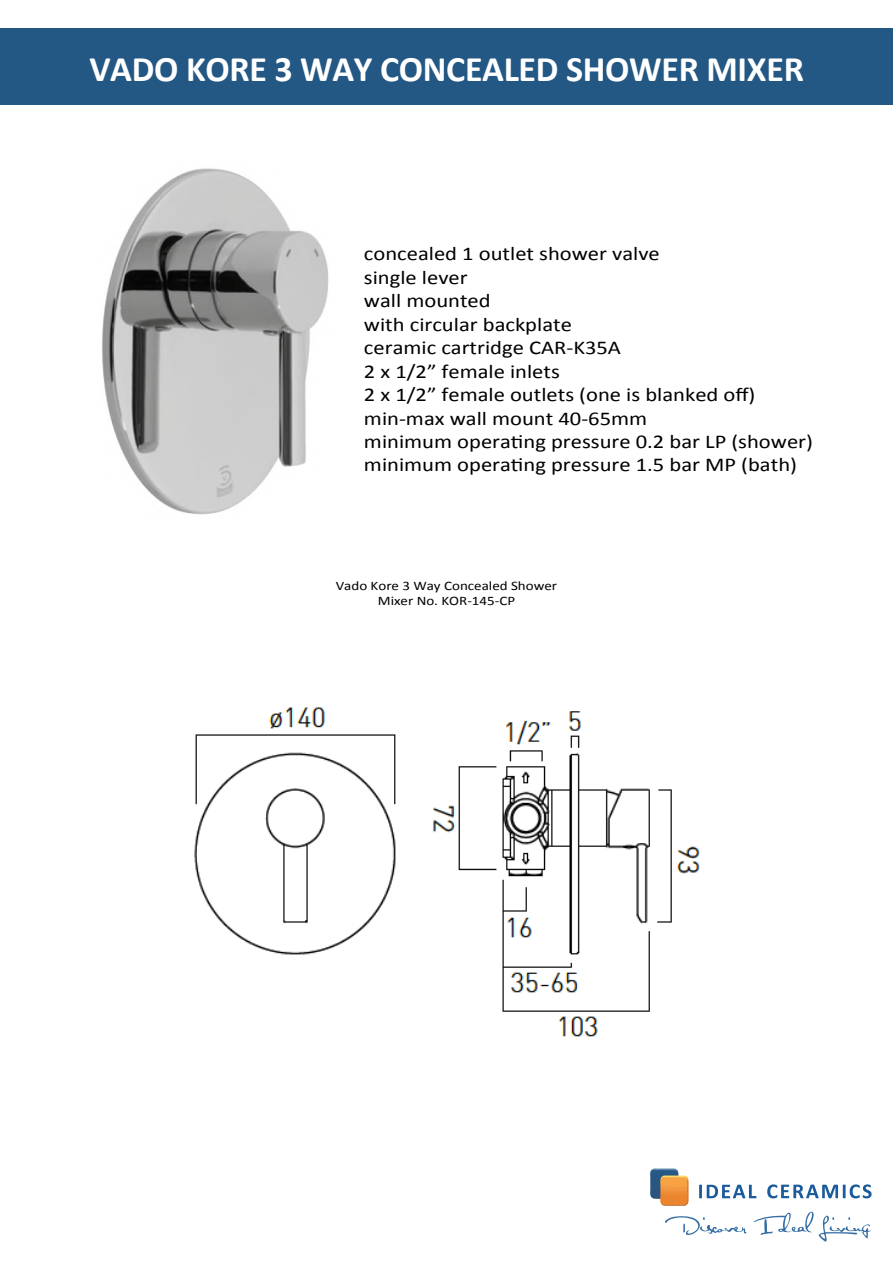
<style>
.page{position:relative;width:893px;height:1263px;background:#fff}
.page>*{position:absolute;margin:0;border:0;box-sizing:border-box;transform-origin:0 0}
.t1{font:700 36px "Calibri";letter-spacing:-.01em;color:#fff}
.t2{font:19.5px/23.5px "Calibri";color:#000;scale:1.15 1}
.t3{font:13.05px/15.6px "Calibri";color:#000;text-align:center;scale:1.15 1}
</style>
<div class="page">
<svg style="left:767px;top:1184px;width:105px;height:14px"></svg>
<svg style="left:699px;top:1185px;width:57px;height:13px"></svg>
<svg style="left:665px;top:1216px;width:82px;height:19px"></svg>
<svg style="left:754px;top:1211px;width:117px;height:31px"></svg>
<svg style="left:650px;top:1168px;width:39px;height:38px"></svg>
<div style="left:1px;top:28px;width:892px;height:77px;background:#235784"></div>
<hr style="left:0;top:28px;width:1px;height:77px;background:#235784">
<img style="left:102px;top:168px;width:227px;height:347px">
<img style="left:194px;top:707px;width:506px;height:330px">
<h1 class="t1" style="left:89px;top:46px;width:716px">VADO KORE 3 WAY CONCEALED SHOWER MIXER</h1>
<p class="t2" style="left:364px;top:242px;width:392px">concealed 1 outlet shower valve<br>single lever<br>wall mounted<br>with circular backplate<br>ceramic cartridge CAR-K35A<br>2 x 1/2” female inlets<br>2 x 1/2” female outlets (one is blanked off) min-max wall mount 40-65mm<br>minimum operating pressure 0.2 bar LP (shower) minimum operating pressure 1.5 bar MP (bath)</p>
<p class="t3" style="left:336px;top:577px;width:194px">Vado Kore 3 Way Concealed Shower<br>Mixer No. KOR-145-CP</p>
</div>
